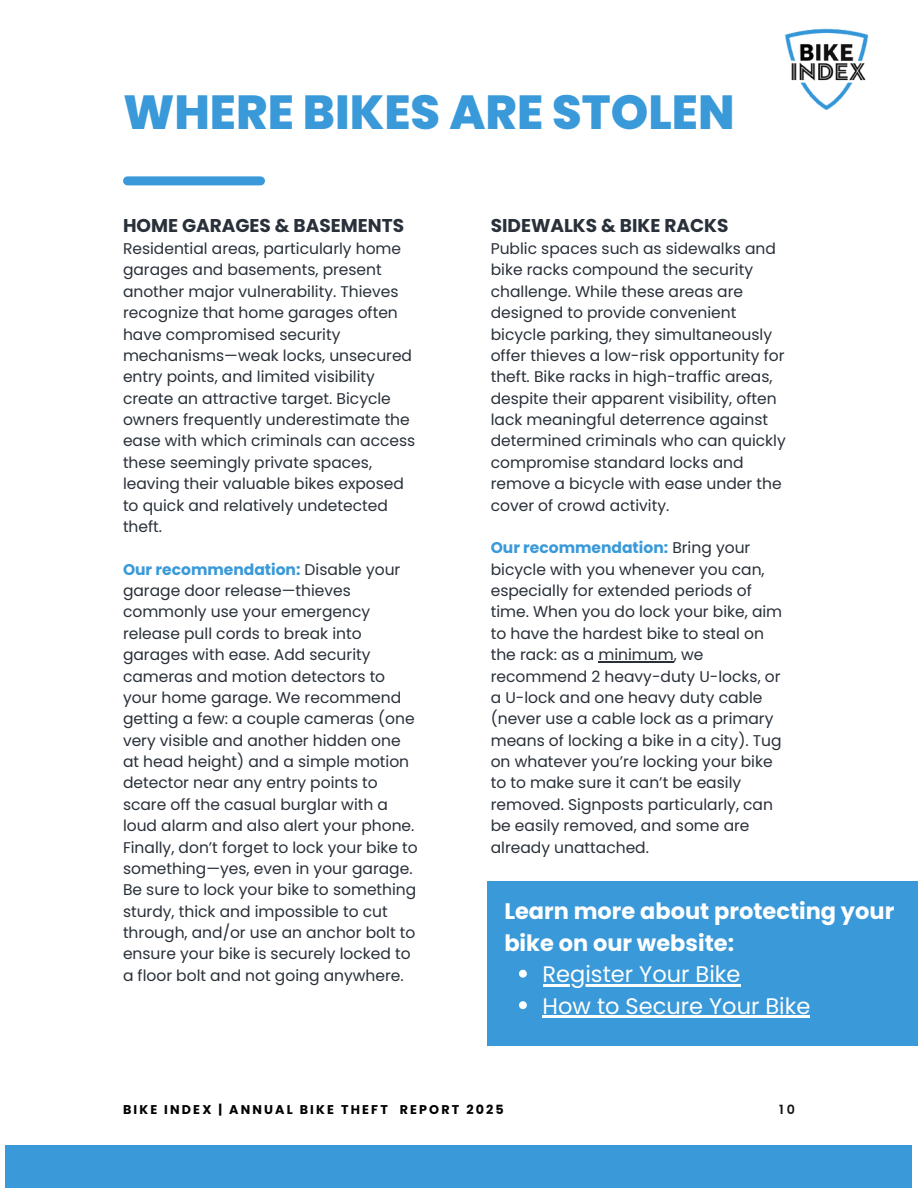
<style>
.page{position:relative;width:918px;height:1188px;background:#fff}
.page>*{position:absolute;margin:0;border:0;box-sizing:border-box;transform-origin:0 0}
.t1{font:800 47.85px "Poppins";color:#3999d9}
.t2{font:700 22.5px/31.5px "Poppins";color:#fff}
.t3{font:22.5px "Poppins";color:#fff}
.t4{font:700 18.45px "Poppins";color:#293039}
.t5{font:15.45px/21.3px "Poppins";color:#293039}
.t6{font:700 12.75px "Poppins";letter-spacing:.17em;color:#000001}
.t7{font:600 12.75px "Poppins";color:#131313}
.s1{font-weight:700;color:#3999d9}
</style>
<div class="page">
<div style="left:128px;top:176px;width:133px;height:9px;background:#3999d9"></div>
<img style="left:784px;top:28px;width:85px;height:83px">
<div style="left:6px;top:1145px;width:906px;height:43px;background:#3999d9"></div>
<hr style="left:598px;top:661px;width:76px;height:1px;background:#293039">
<div style="left:488px;top:881px;width:430px;height:164px;background:#3999d9"></div>
<svg style="left:519px;top:970px;width:8px;height:8px"></svg>
<hr style="left:543px;top:984px;width:197px;height:3px;background:#fff">
<svg style="left:519px;top:1001px;width:8px;height:8px"></svg>
<hr style="left:543px;top:1016px;width:267px;height:2px;background:#fff">
<p class="t1" style="left:123px;top:79px;width:613px">WHERE BIKES ARE STOLEN</p>
<h1 class="t4" style="left:123px;top:212px;width:283px">HOME GARAGES &amp; BASEMENTS</h1>
<h1 class="t5" style="left:123px;top:238px;width:294px">Residential areas, particularly home garages and basements, present another major vulnerability. Thieves recognize that home garages often have compromised security mechanisms—weak locks, unsecured entry points, and limited visibility create an attractive target. Bicycle owners frequently underestimate the ease with which criminals can access these seemingly private spaces, leaving their valuable bikes exposed to quick and relatively undetected theft.</h1>
<p class="t5" style="left:123px;top:559px;width:296px"><span class="s1">Our recommendation:</span> Disable your garage door release—thieves commonly use your emergency release pull cords to break into garages with ease. Add security cameras and motion detectors to your home garage. We recommend getting a few: a couple cameras (one very visible and another hidden one at head height) and a simple motion detector near any entry points to scare off the casual burglar with a loud alarm and also alert your phone.<br>Finally, don’t forget to lock your bike to something—yes, even in your garage.<br>Be sure to lock your bike to something sturdy, thick and impossible to cut through, and/or use an anchor bolt to ensure your bike is securely locked to a floor bolt and not going anywhere.</p>
<h4 class="t4" style="left:491px;top:212px;width:239px">SIDEWALKS &amp; BIKE RACKS</h4>
<h4 class="t5" style="left:491px;top:238px;width:297px">Public spaces such as sidewalks and bike racks compound the security challenge. While these areas are designed to provide convenient bicycle parking, they simultaneously offer thieves a low-risk opportunity for theft. Bike racks in high-traffic areas, despite their apparent visibility, often lack meaningful deterrence against determined criminals who can quickly compromise standard locks and remove a bicycle with ease under the cover of crowd activity.</h4>
<h4 class="t5" style="left:491px;top:537px;width:293px"><span class="s1">Our recommendation:</span> Bring your bicycle with you whenever you can, especially for extended periods of time. When you do lock your bike, aim to have the hardest bike to steal on the rack: as a minimum, we recommend 2 heavy-duty U-locks, or a U-lock and one heavy duty cable (never use a cable lock as a primary means of locking a bike in a city). Tug on whatever you’re locking your bike to to make sure it can’t be easily removed. Signposts particularly, can be easily removed, and some are already unattached.</h4>
<p class="t2" style="left:504px;top:895px;width:391px">Learn more about protecting your bike on our website:</p>
<h2 class="t3" style="left:543px;top:958px;width:199px">Register Your Bike</h2>
<p class="t3" style="left:543px;top:990px;width:269px">How to Secure Your Bike</p>
<h4 class="t6" style="left:123px;top:1101px;width:382px">BIKE INDEX | ANNUAL BIKE THEFT REPORT 2025</h4>
<h4 class="t7" style="left:779px;top:1101px;width:17px">10</h4>
</div>
